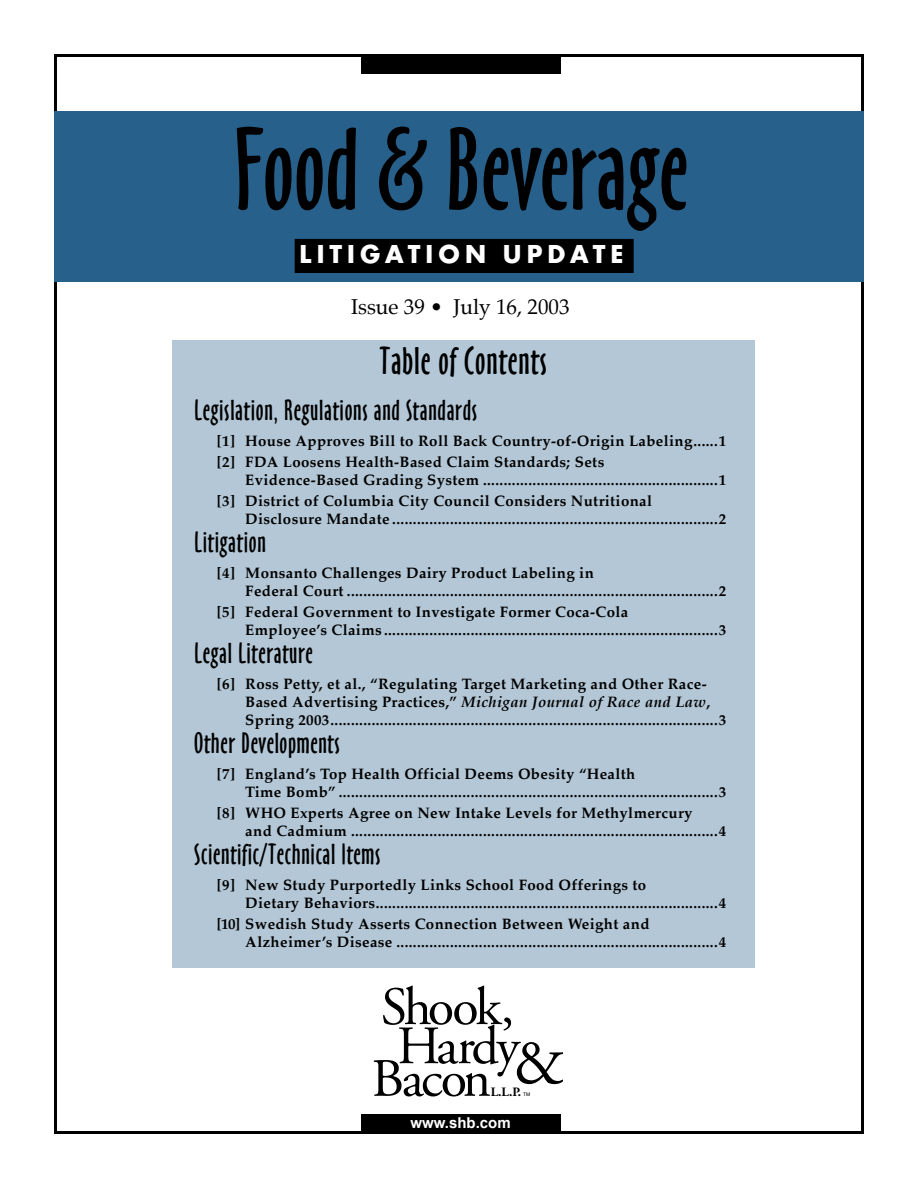
<style>
.page{position:relative;width:918px;height:1188px;background:#fff}
.page>*{position:absolute;margin:0;border:0;box-sizing:border-box;transform-origin:0 0}
.t1{font:108px "Oz Handicraft BT";color:#000}
.t2{font:64.35px "Adobe Garamond";color:#000}
.t3{font:53.85px/39.2px "Adobe Garamond";letter-spacing:-.055em;color:#000}
.Section_Head{font:36px "Oz Handicraft BT";letter-spacing:.025em;color:#000}
.TOC_Section_Head{font:27px "Oz Handicraft BT";letter-spacing:.025em;color:#000}
.t4{font:700 27px "Futura T";letter-spacing:.17em;color:#fff}
.t5{font:21px "Palatino";color:#000}
.TOC_Sub_Sub{font:700 15px/18px "Palatino";letter-spacing:.025em;color:#000}
.t6{font:700 15px "Arial";color:#fff}
.t7{font:700 12.75px "Adobe Garamond";color:#000}
.t8{font:4.95px "Helvetica";color:#000}
.s1{font-style:italic}
</style>
<div class="page">
<div style="left:54px;top:112px;width:810px;height:170px;background:#26608b"></div>
<div style="left:172px;top:340px;width:583px;height:627px;background:#b3c7d6"></div>
<div style="left:361px;top:1114px;width:199px;height:20px;background:#000"></div>
<div style="left:361px;top:54px;width:200px;height:20px;background:#000"></div>
<div style="left:295px;top:240px;width:338px;height:32px;background:#000"></div>
<div style="left:295px;top:239px;width:339px;height:34px;border:2px solid #000"></div>
<p class="t1" style="left:234px;top:107px;width:455px">Food &amp; Beverage</p>
<p class="t4" style="left:299px;top:238px;width:326px">LITIGATION UPDATE</p>
<p class="t5" style="left:351px;top:293px;width:220px">Issue 39 • July 16, 2003</p>
<p class="Section_Head" style="left:379px;top:340px;width:169px">Table of Contents</p>
<p class="TOC_Section_Head" style="left:194px;top:395px;width:284px">Legislation, Regulations and Standards</p>
<p class="TOC_Sub_Sub" style="left:217px;top:433px;width:511px">[1] House Approves Bill to Roll Back Country-of-Origin Labeling......1</p>
<p class="TOC_Sub_Sub" style="left:245px;top:454px;width:483px;text-indent:-28px">[2] FDA Loosens Health-Based Claim Standards; Sets<br>Evidence-Based Grading System .........................................................1</p>
<p class="TOC_Sub_Sub" style="left:245px;top:493px;width:483px;text-indent:-28px">[3] District of Columbia City Council Considers Nutritional<br>Disclosure Mandate ...............................................................................2</p>
<p class="TOC_Section_Head" style="left:194px;top:527px;width:73px">Litigation</p>
<p class="TOC_Sub_Sub" style="left:245px;top:565px;width:483px;text-indent:-28px">[4] Monsanto Challenges Dairy Product Labeling in<br>Federal Court ..........................................................................................2</p>
<p class="TOC_Sub_Sub" style="left:245px;top:604px;width:483px;text-indent:-28px">[5] Federal Government to Investigate Former Coca-Cola<br>Employee’s Claims .................................................................................3</p>
<p class="TOC_Section_Head" style="left:194px;top:638px;width:120px">Legal Literature</p>
<p class="TOC_Sub_Sub" style="left:245px;top:676px;width:483px;text-indent:-28px">[6] Ross Petty, et al., “Regulating Target Marketing and Other Race-<br>Based Advertising Practices,” <span class="s1">Michigan Journal of Race and Law</span>,<br>Spring 2003..............................................................................................3</p>
<p class="TOC_Section_Head" style="left:194px;top:728px;width:147px">Other Developments</p>
<p class="TOC_Sub_Sub" style="left:245px;top:766px;width:483px;text-indent:-28px">[7] England’s Top Health Official Deems Obesity “Health<br>Time Bomb” ............................................................................................3</p>
<p class="TOC_Sub_Sub" style="left:245px;top:805px;width:483px;text-indent:-28px">[8] WHO Experts Agree on New Intake Levels for Methylmercury<br>and Cadmium .........................................................................................4</p>
<p class="TOC_Section_Head" style="left:194px;top:839px;width:188px">Scientific/Technical Items</p>
<p class="TOC_Sub_Sub" style="left:245px;top:877px;width:483px;text-indent:-28px">[9] New Study Purportedly Links School Food Offerings to<br>Dietary Behaviors...................................................................................4</p>
<p class="TOC_Sub_Sub" style="left:245px;top:916px;width:483px;text-indent:-28px">[10] Swedish Study Asserts Connection Between Weight and<br>Alzheimer’s Disease ..............................................................................4</p>
<p class="t3" style="left:381px;top:987px;width:140px">Shook,<br>Hardy</p>
<p class="t2" style="left:513px;top:1024px;width:54px">&amp;</p>
<p class="t7" style="left:518px;top:1085px;width:5px">.</p>
<p class="t8" style="left:523px;top:1091px;width:9px">TM</p>
<p class="t3" style="left:371px;top:1059px;width:121px">Bacon</p>
<p class="t7" style="left:491px;top:1085px;width:31px">L.L.P</p>
<p class="t6" style="left:411px;top:1114px;width:102px">www.shb.com</p>
</div>
